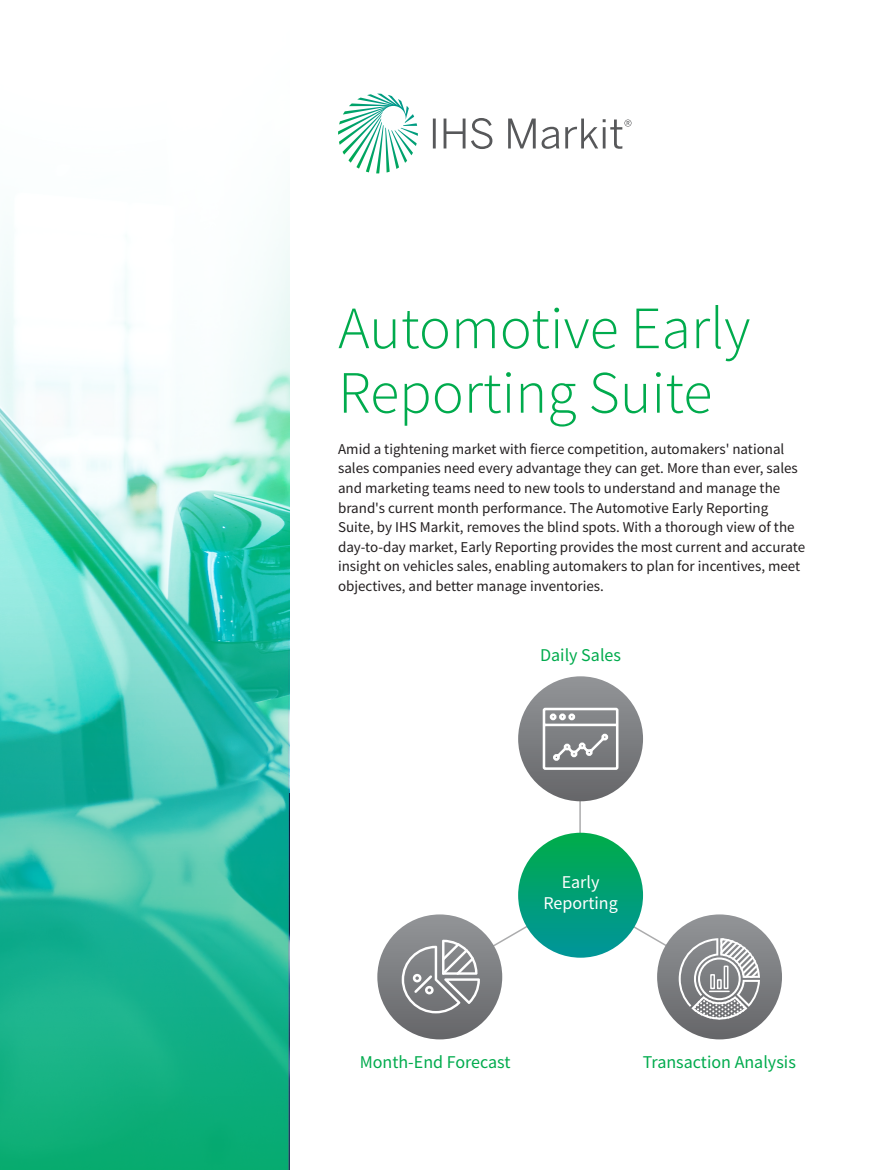
<style>
.page{position:relative;width:893px;height:1170px;background:#fff}
.page>*{position:absolute;margin:0;border:0;box-sizing:border-box;transform-origin:0 0}
.Short_Title{font:300 60px/64.5px "Source Sans Pro";color:#00ab4d}
.Subtitle{font:18px "Source Sans Pro";color:#00ab4d}
.Subtitle-2{font:18px/21px "Source Sans Pro";color:#fff;text-align:center}
.Body{font:15px/19.5px "Source Sans Pro";color:#231f20}
</style>
<div class="page">
<svg style="left:338px;top:94px;width:80px;height:79px"></svg>
<svg style="left:433px;top:118px;width:3px;height:30px"></svg>
<svg style="left:444px;top:118px;width:21px;height:30px"></svg>
<svg style="left:471px;top:118px;width:21px;height:31px"></svg>
<svg style="left:508px;top:118px;width:28px;height:30px"></svg>
<svg style="left:542px;top:127px;width:17px;height:22px"></svg>
<svg style="left:565px;top:118px;width:66px;height:31px"></svg>
<svg style="left:0;top:221px;width:289px;height:948px"></svg>
<hr style="left:579px;top:734px;width:2px;height:161px;background:#57585a">
<div style="left:518px;top:676px;width:125px;height:125px;background:linear-gradient(to bottom,#95979a,#656669);border-radius:62px"></div>
<svg style="left:657px;top:914px;width:125px;height:125px;background:#747578"></svg>
<svg style="left:377px;top:914px;width:125px;height:125px;background:#76777a"></svg>
<svg style="left:541px;top:706px;width:79px;height:65px"></svg>
<svg style="left:518px;top:832px;width:125px;height:125px;background:#04a663"></svg>
<svg style="left:402px;top:893px;width:358px;height:126px"></svg>
<p class="Short_Title" style="left:338px;top:296px;width:414px">Automotive Early<br>Reporting Suite</p>
<p class="Body" style="left:338px;top:439px;width:468px">Amid a tightening market with fierce competition, automakers' national sales companies need every advantage they can get. More than ever, sales and marketing teams need to new tools to understand and manage the brand's current month performance. The Automotive Early Reporting Suite, by IHS Markit, removes the blind spots. With a thorough view of the day-to-day market, Early Reporting provides the most current and accurate insight on vehicles sales, enabling automakers to plan for incentives, meet objectives, and better manage inventories.</p>
<p class="Subtitle" style="left:540px;top:643px;width:82px">Daily Sales</p>
<p class="Subtitle-2" style="left:543px;top:871px;width:76px">Early<br>Reporting</p>
<p class="Subtitle" style="left:360px;top:1049px;width:152px">Month-End Forecast</p>
<p class="Subtitle" style="left:643px;top:1049px;width:155px">Transaction Analysis</p>
</div>
